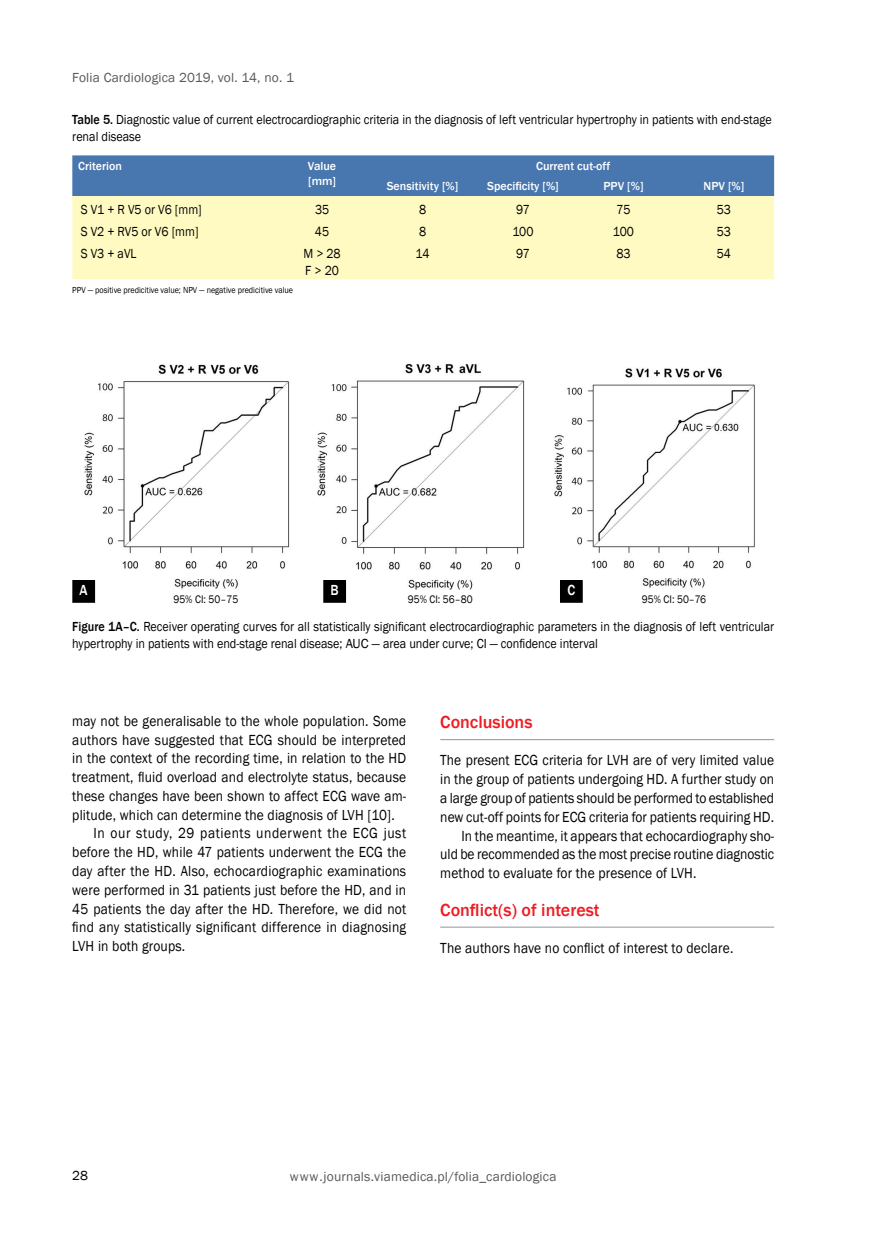
<style>
.page{position:relative;width:872px;height:1234px;background:#fff}
.page>*{position:absolute;margin:0;border:0;box-sizing:border-box;transform-origin:0 0}
.t1{font:500 18px "Franklin Gothic";color:#ed1d24}
.t2{font:15px "Franklin Gothic";letter-spacing:.01em;color:#000;scale:.9 1}
.t3{font:15px "Franklin Gothic";letter-spacing:.04em;color:#000;scale:.9 1}
.t4{font:500 15px "Franklin Gothic";color:#fff;scale:.9 1}
.t5{font:13.5px/16.5px "Franklin Gothic";color:#000;scale:.9 1}
.t6{font:13.5px "Franklin Gothic";letter-spacing:.01em;color:#58595b}
.t7{font:13.5px "Franklin Gothic";color:#000}
.t8{font:500 12px/15px "Franklin Gothic";color:#fff}
.t9{font:11.25px "Franklin Gothic";color:#000;scale:.9 1}
.t10{font:9px "Franklin Gothic";color:#000;scale:.9 1}
.s1{font-weight:500}
</style>
<div class="page">
<hr style="left:440px;top:739px;width:334px;height:1px;background:#939598">
<hr style="left:440px;top:926px;width:334px;height:1px;background:#939598">
<div style="left:72px;top:155px;width:702px;height:41px;background:#4876ae"></div>
<div style="left:72px;top:196px;width:702px;height:83px;background:#fffac2"></div>
<img style="left:84px;top:363px;width:671px;height:231px">
<div style="left:73px;top:580px;width:21px;height:22px;background:#000"></div>
<div style="left:72px;top:580px;width:23px;height:22px;border:2px solid #000"></div>
<div style="left:324px;top:580px;width:21px;height:22px;background:#000"></div>
<div style="left:323px;top:580px;width:23px;height:22px;border:2px solid #000"></div>
<div style="left:561px;top:580px;width:21px;height:22px;background:#000"></div>
<div style="left:560px;top:580px;width:23px;height:22px;border:2px solid #000"></div>
<p class="t6" style="left:72px;top:69px;width:223px">Folia Cardiologica 2019, vol. 14, no. 1</p>
<p class="t5" style="left:72px;top:112px;width:778px"><span class="s1">Table 5.</span> Diagnostic value of current electrocardiographic criteria in the diagnosis of left ventricular hypertrophy in patients with end-stage renal disease</p>
<p class="t8" style="left:78px;top:158px;width:45px">Criterion</p>
<p class="t8" style="left:308px;top:158px;width:30px">Value [mm]</p>
<p class="t8" style="left:536px;top:158px;width:76px">Current cut-off</p>
<p class="t8" style="left:387px;top:179px;width:73px">Sensitivity [%]</p>
<p class="t8" style="left:487px;top:179px;width:73px">Specificity [%]</p>
<p class="t8" style="left:603px;top:179px;width:42px">PPV [%]</p>
<p class="t8" style="left:703px;top:179px;width:42px">NPV [%]</p>
<p class="t5" style="left:81px;top:201px;width:136px">S V1 + R V5 or V6 [mm]</p>
<p class="t5" style="left:315px;top:201px;width:17px">35</p>
<p class="t5" style="left:419px;top:201px;width:9px">8</p>
<p class="t5" style="left:516px;top:201px;width:17px">97</p>
<p class="t5" style="left:616px;top:201px;width:17px">75</p>
<p class="t5" style="left:717px;top:201px;width:17px">53</p>
<p class="t5" style="left:81px;top:224px;width:132px">S V2 + RV5 or V6 [mm]</p>
<p class="t5" style="left:315px;top:224px;width:17px">45</p>
<p class="t5" style="left:419px;top:224px;width:9px">8</p>
<p class="t5" style="left:512px;top:224px;width:25px">100</p>
<p class="t5" style="left:613px;top:224px;width:25px">100</p>
<p class="t5" style="left:717px;top:224px;width:17px">53</p>
<p class="t5" style="left:81px;top:246px;width:63px">S V3 + aVL</p>
<p class="t5" style="left:303px;top:246px;width:43px">M &gt; 28<br>F &gt; 20</p>
<p class="t5" style="left:415px;top:246px;width:17px">14</p>
<p class="t5" style="left:516px;top:246px;width:17px">97</p>
<p class="t5" style="left:616px;top:246px;width:17px">83</p>
<p class="t5" style="left:717px;top:246px;width:17px">54</p>
<p class="t10" style="left:72px;top:284px;width:247px">PPV — positive predicitive value; NPV — negative predicitive value</p>
<p class="t4" style="left:80px;top:581px;width:11px">A</p>
<p class="t4" style="left:330px;top:581px;width:11px">B</p>
<p class="t4" style="left:567px;top:581px;width:10px">C</p>
<p class="t9" style="left:173px;top:592px;width:74px">95% CI: 50–75</p>
<p class="t9" style="left:408px;top:592px;width:74px">95% CI: 56–80</p>
<p class="t9" style="left:642px;top:592px;width:73px">95% CI: 50–76</p>
<p class="t5" style="left:72px;top:618px;width:781px;line-height:17.2px"><span class="s1">Figure 1A–C.</span> Receiver operating curves for all statistically significant electrocardiographic parameters in the diagnosis of left ventricular hypertrophy in patients with end-stage renal disease; AUC — area under curve; CI — confidence interval</p>
<p class="t2" style="left:72px;top:711px;width:372px">may not be generalisable to the whole population. Some</p>
<p class="t2" style="left:72px;top:730px;width:372px">authors have suggested that ECG should be interpreted</p>
<p class="t2" style="left:72px;top:749px;width:372px">in the context of the recording time, in relation to the HD</p>
<p class="t2" style="left:72px;top:767px;width:372px">treatment, fluid overload and electrolyte status, because</p>
<p class="t2" style="left:72px;top:786px;width:372px">these changes have been shown to affect ECG wave am-</p>
<p class="t2" style="left:72px;top:805px;width:360px">plitude, which can determine the diagnosis of LVH [10].</p>
<p class="t3" style="left:94px;top:824px;width:349px">In our study, 29 patients underwent the ECG just</p>
<p class="t2" style="left:72px;top:842px;width:372px">before the HD, while 47 patients underwent the ECG the</p>
<p class="t2" style="left:72px;top:861px;width:372px">day after the HD. Also, echocardiographic examinations</p>
<p class="t2" style="left:72px;top:880px;width:372px">were performed in 31 patients just before the HD, and in</p>
<p class="t2" style="left:72px;top:899px;width:372px">45 patients the day after the HD. Therefore, we did not</p>
<p class="t2" style="left:72px;top:917px;width:372px">find any statistically significant difference in diagnosing</p>
<p class="t2" style="left:72px;top:936px;width:127px">LVH in both groups.</p>
<p class="t1" style="left:440px;top:710px;width:94px">Conclusions</p>
<p class="t2" style="left:440px;top:751px;width:372px">The present ECG criteria for LVH are of very limited value</p>
<p class="t2" style="left:440px;top:769px;width:372px">in the group of patients undergoing HD. A further study on</p>
<p class="t2" style="left:440px;top:788px;width:372px">a large group of patients should be performed to established</p>
<p class="t2" style="left:440px;top:807px;width:372px">new cut-off points for ECG criteria for patients requiring HD.</p>
<p class="t2" style="left:461px;top:826px;width:349px">In the meantime, it appears that echocardiography sho-</p>
<p class="t2" style="left:440px;top:844px;width:372px">uld be recommended as the most precise routine diagnostic</p>
<p class="t2" style="left:440px;top:863px;width:286px">method to evaluate for the presence of LVH.</p>
<p class="t1" style="left:440px;top:898px;width:161px">Conflict(s) of interest</p>
<p class="t2" style="left:440px;top:938px;width:327px">The authors have no conflict of interest to declare.</p>
<p class="t7" style="left:72px;top:1166px;width:17px">28</p>
<p class="t6" style="left:290px;top:1168px;width:268px">www.journals.viamedica.pl/folia_cardiologica</p>
</div>
